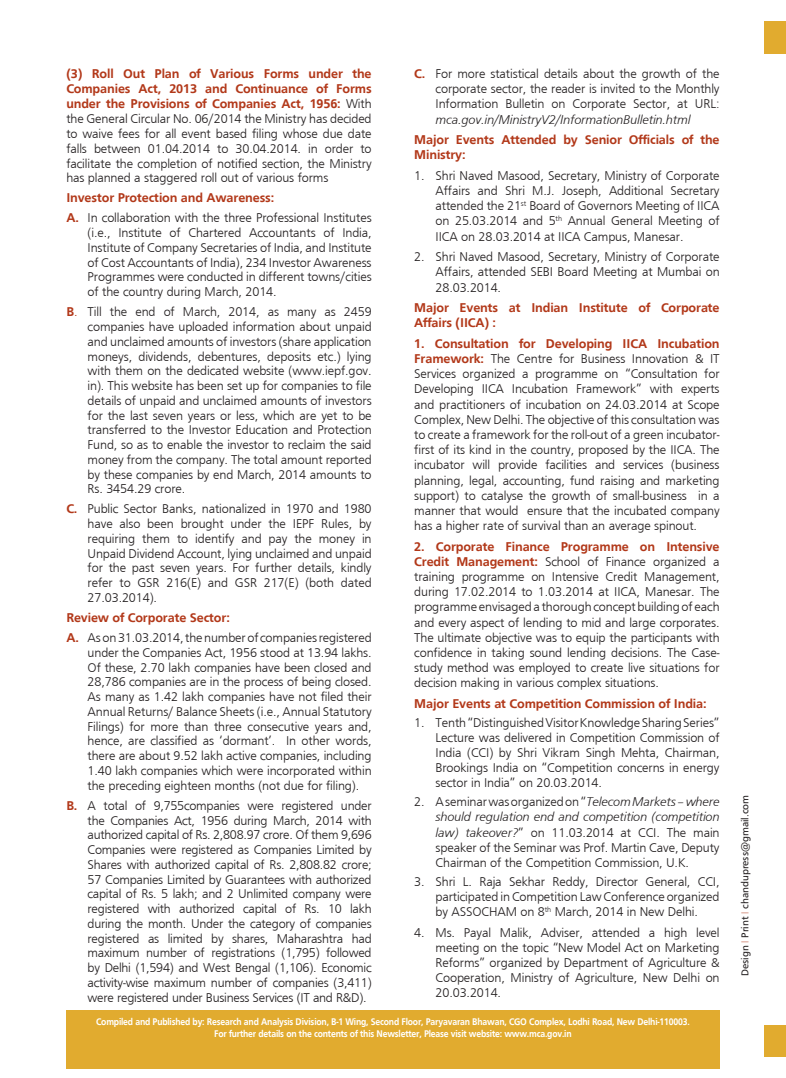
<style>
.page{position:relative;width:786px;height:1078px;background:#fff}
.page>*{position:absolute;margin:0;border:0;box-sizing:border-box;transform-origin:0 0}
.INDENT{font:300 13.12px/14.8px "Frugal Sans";letter-spacing:-.01em;color:#231f20;text-align:justify}
.TEXT_G{font:300 13.12px/15.2px "Frugal Sans";letter-spacing:-.01em;color:#231f20;text-align:justify}
.TEXT_G-2{font:700 13.12px/15.2px "Frugal Sans";letter-spacing:-.01em;color:#b23819}
.INDENT-2{font:700 13.12px "Frugal Sans";letter-spacing:-.01em;color:#b23819}
.t1{font:700 10px/12px "Frugal Sans";letter-spacing:-.02em;color:#fff;text-align:center;scale:.9 1}
.t2{font:10px "Humanist 777 BT Roman B";color:#231f20}
.s1{font-weight:700;color:#b23819}
.s2{color:#b23819}
.s3{font-style:italic}
.s4{font-family:"Basque Normal";color:#b23819}
</style>
<div class="page">
<div style="left:66px;top:1010px;width:653px;height:59px;background:#e1ab2f"></div>
<div style="left:764px;top:1025px;width:21px;height:31px;background:#e1ab2f"></div>
<div style="left:764px;top:21px;width:21px;height:33px;background:#e1ab2f"></div>
<p class="TEXT_G" style="left:66px;top:66px;width:307px;line-height:14.9px"><span class="s1">(3) Roll Out Plan of Various Forms under the Companies Act, 2013 and Continuance of Forms under the Provisions of Companies Act, 1956:</span> With the General Circular No. 06/2014 the Ministry has decided to waive fees for all event based filing whose due date falls between 01.04.2014 to 30.04.2014. in order to facilitate the completion of notified section, the Ministry has planned a staggered roll out of various forms</p>
<p class="TEXT_G-2" style="left:66px;top:190px;width:209px">Investor Protection and Awareness:</p>
<p class="INDENT" style="left:88px;top:211px;width:285px;text-indent:-21px"><span class="s1">A.</span> In collaboration with the three Professional Institutes (i.e., Institute of Chartered Accountants of India, Institute of Company Secretaries of India, and Institute of Cost Accountants of India), 234 Investor Awareness Programmes were conducted in different towns/cities of the country during March, 2014.</p>
<p class="INDENT" style="left:88px;top:304px;width:285px;text-indent:-21px"><span class="s1">B</span><span class="s2">.</span> Till the end of March, 2014, as many as 2459 companies have uploaded information about unpaid and unclaimed amounts of investors (share application moneys, dividends, debentures, deposits etc.) lying with them on the dedicated website (www.iepf.gov. in). This website has been set up for companies to file details of unpaid and unclaimed amounts of investors for the last seven years or less, which are yet to be transferred to the Investor Education and Protection Fund, so as to enable the investor to reclaim the said money from the company. The total amount reported by these companies by end March, 2014 amounts to Rs. 3454.29 crore.</p>
<p class="INDENT" style="left:88px;top:501px;width:285px;text-indent:-21px"><span class="s1">C.</span> Public Sector Banks, nationalized in 1970 and 1980 have also been brought under the IEPF Rules, by requiring them to identify and pay the money in Unpaid Dividend Account, lying unclaimed and unpaid for the past seven years. For further details, kindly refer to GSR 216(E) and GSR 217(E) (both dated 27.03.2014).</p>
<p class="INDENT-2" style="left:66px;top:610px;width:165px">Review of Corporate Sector:</p>
<p class="INDENT" style="left:88px;top:630px;width:285px;text-indent:-21px"><span class="s1">A.</span> As on 31.03.2014, the number of companies registered under the Companies Act, 1956 stood at 13.94 lakhs.<br>Of these, 2.70 lakh companies have been closed and 28,786 companies are in the process of being closed.<br>As many as 1.42 lakh companies have not filed their Annual Returns/ Balance Sheets (i.e., Annual Statutory Filings) for more than three consecutive years and, hence, are classified as ‘dormant’. In other words, there are about 9.52 lakh active companies, including 1.40 lakh companies which were incorporated within the preceding eighteen months (not due for filing).</p>
<p class="INDENT" style="left:88px;top:798px;width:285px;text-indent:-21px"><span class="s1">B.</span> A total of 9,755companies were registered under the Companies Act, 1956 during March, 2014 with authorized capital of Rs. 2,808.97 crore. Of them 9,696<br>Companies were registered as Companies Limited by Shares with authorized capital of Rs. 2,808.82 crore; 57 Companies Limited by Guarantees with authorized capital of Rs. 5 lakh; and 2 Unlimited company were registered with authorized capital of Rs. 10 lakh during the month. Under the category of companies registered as limited by shares, Maharashtra had maximum number of registrations (1,795) followed by Delhi (1,594) and West Bengal (1,106). Economic activity-wise maximum number of companies (3,411) were registered under Business Services (IT and R&amp;D).</p>
<p class="INDENT" style="left:435px;top:66px;width:285px;line-height:15.1px;text-indent:-21px"><span class="s1">C.</span> For more statistical details about the growth of the corporate sector, the reader is invited to the Monthly Information Bulletin on Corporate Sector, at URL: <span class="s3">mca.gov.in/MinistryV2/InformationBulletin.html</span></p>
<p class="TEXT_G-2" style="left:414px;top:132px;width:307px">Major Events Attended by Senior Officials of the<br>Ministry:</p>
<p class="INDENT" style="left:435px;top:168px;width:285px;line-height:15.2px;text-indent:-21px">1. Shri Naved Masood, Secretary, Ministry of Corporate Affairs and Shri M.J. Joseph, Additional Secretary attended the 21<sup>st</sup> Board of Governors Meeting of IICA on 25.03.2014 and 5<sup>th</sup> Annual General Meeting of IICA on 28.03.2014 at IICA Campus, Manesar.</p>
<p class="INDENT" style="left:435px;top:249px;width:285px;line-height:15.1px;text-indent:-21px">2. Shri Naved Masood, Secretary, Ministry of Corporate Affairs, attended SEBI Board Meeting at Mumbai on 28.03.2014.</p>
<p class="TEXT_G-2" style="left:414px;top:300px;width:307px">Major Events at Indian Institute of Corporate<br>Affairs (IICA) :</p>
<p class="TEXT_G" style="left:414px;top:336px;width:307px"><span class="s1">1. Consultation for Developing IICA Incubation Framework:</span> The Centre for Business Innovation &amp; IT Services organized a programme on “Consultation for Developing IICA Incubation Framework” with experts and practitioners of incubation on 24.03.2014 at Scope Complex, New Delhi. The objective of this consultation was to create a framework for the roll-out of a green incubator&shy;first of its kind in the country, proposed by the IICA. The incubator will provide facilities and services (business planning, legal, accounting, fund raising and marketing support) to catalyse the growth of small-business in a manner that would ensure that the incubated company has a higher rate of survival than an average spinout.</p>
<p class="TEXT_G" style="left:414px;top:538px;width:307px"><span class="s1">2. Corporate Finance Programme on Intensive Credit Management:</span> School of Finance organized a training programme on Intensive Credit Management, during 17.02.2014 to 1.03.2014 at IICA, Manesar. The programme envisaged a thorough concept building of each and every aspect of lending to mid and large corporates.<br>The ultimate objective was to equip the participants with confidence in taking sound lending decisions. The Case&shy;study method was employed to create live situations for decision making in various complex situations.</p>
<p class="TEXT_G-2" style="left:414px;top:695px;width:293px">Major Events at Competition Commission of India:</p>
<p class="INDENT" style="left:435px;top:714px;width:285px;line-height:15.2px;text-indent:-21px">1. Tenth “Distinguished Visitor Knowledge Sharing Series” Lecture was delivered in Competition Commission of India (CCI) by Shri Vikram Singh Mehta, Chairman, Brookings India on “Competition concerns in energy sector in India” on 20.03.2014.</p>
<p class="INDENT" style="left:435px;top:794px;width:285px;line-height:15.2px;text-indent:-21px">2. A seminar was organized on “<span class="s3">Telecom Markets – where should regulation end and competition (competition law) takeover?</span>” on 11.03.2014 at CCI. The main speaker of the Seminar was Prof. Martin Cave, Deputy Chairman of the Competition Commission, U.K.</p>
<p class="INDENT" style="left:435px;top:873px;width:285px;line-height:15.1px;text-indent:-21px">3. Shri L. Raja Sekhar Reddy, Director General, CCI, participated in Competition Law Conference organized by ASSOCHAM on 8<sup>th</sup> March, 2014 in New Delhi.</p>
<p class="INDENT" style="left:435px;top:924px;width:285px;line-height:15.1px;text-indent:-21px">4. Ms. Payal Malik, Adviser, attended a high level meeting on the topic “New Model Act on Marketing Reforms” organized by Department of Agriculture &amp; Cooperation, Ministry of Agriculture, New Delhi on 20.03.2014.</p>
<p class="t1" style="left:96px;top:1015px;width:660px">Compiled and Published by: Research and Analysis Division, B-1 Wing, Second Floor, Paryavaran Bhawan, CGO Complex, Lodhi Road, New Delhi-110003.<br>For further details on the contents of this Newsletter, Please visit website: www.mca.gov.in</p>
<p class="t2" style="left:738px;top:975px;width:182px;rotate:-90deg">Design <span class="s4">I</span> Print <span class="s4">I</span> chandupress@gmail.com</p>
</div>
